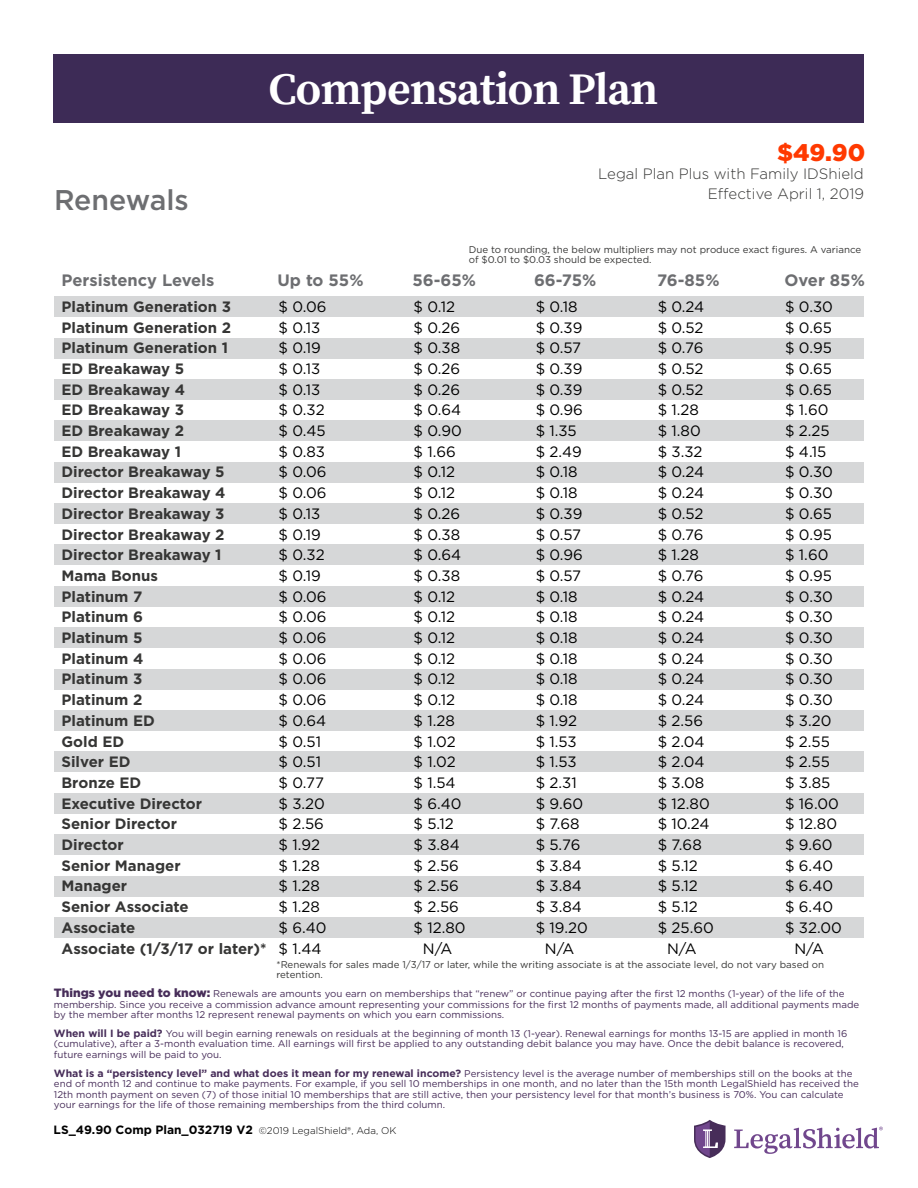
<style>
.page{position:relative;width:918px;height:1188px;background:#fff}
.page>*{position:absolute;margin:0;border:0;box-sizing:border-box;transform-origin:0 0}
.t1{font:700 45px "Source Serif Pro";letter-spacing:-.02em;color:#fff}
.t2{font:500 28.5px "Gotham";color:#6d6e71}
.t3{font:900 24px "Gotham";color:#ff3900}
.t4{font:700 16.5px "Gotham";color:#6d6e71}
.t5{font:15px/20.7px "Gotham";color:#000}
.t6{font:700 15px/20.7px "Gotham";color:#363635}
.t7{font:300 15px "Gotham";color:#363635}
.t8{font:700 12px "Gotham";color:#000}
.t9{font:9.75px/10.5px "Gotham";color:#472d59}
.t10{font:9.75px/10.5px "Gotham";color:#363635}
.s1{font-weight:900;font-size:12px}
.s2{font-weight:700;font-size:10.5px}
.s3{font-weight:300;font-size:9.75px}
</style>
<div class="page">
<div style="left:54px;top:379px;width:810px;height:21px;background:#d6d7d8"></div>
<div style="left:54px;top:296px;width:810px;height:21px;background:#d6d7d8"></div>
<div style="left:54px;top:627px;width:810px;height:21px;background:#d6d7d8"></div>
<div style="left:54px;top:462px;width:810px;height:21px;background:#d6d7d8"></div>
<div style="left:54px;top:710px;width:810px;height:21px;background:#d6d7d8"></div>
<div style="left:54px;top:545px;width:810px;height:20px;background:#d6d7d8"></div>
<div style="left:54px;top:793px;width:810px;height:21px;background:#d6d7d8"></div>
<div style="left:54px;top:876px;width:810px;height:20px;background:#d6d7d8"></div>
<div style="left:54px;top:420px;width:810px;height:21px;background:#d6d7d8"></div>
<div style="left:54px;top:338px;width:810px;height:20px;background:#d6d7d8"></div>
<div style="left:54px;top:669px;width:810px;height:21px;background:#d6d7d8"></div>
<div style="left:54px;top:503px;width:810px;height:21px;background:#d6d7d8"></div>
<div style="left:54px;top:752px;width:810px;height:20px;background:#d6d7d8"></div>
<div style="left:54px;top:586px;width:810px;height:21px;background:#d6d7d8"></div>
<div style="left:54px;top:834px;width:810px;height:21px;background:#d6d7d8"></div>
<div style="left:54px;top:917px;width:810px;height:21px;background:#d6d7d8"></div>
<div style="left:54px;top:54px;width:810px;height:68px;background:#3d2b56"></div>
<svg style="left:694px;top:1120px;width:32px;height:38px"></svg>
<svg style="left:734px;top:1127px;width:149px;height:27px"></svg>
<h1 class="t1" style="left:269px;top:63px;width:391px">Compensation Plan</h1>
<h3 class="t3" style="left:777px;top:136px;width:90px">$49.90</h3>
<h2 class="t2" style="left:54px;top:181px;width:136px">Renewals</h2>
<h3 class="t7" style="left:598px;top:164px;width:267px">Legal Plan Plus with Family IDShield</h3>
<h3 class="t7" style="left:708px;top:185px;width:158px">Effective April 1, 2019</h3>
<p class="t10" style="left:469px;top:244px;width:394px">Due to rounding, the below multipliers may not produce exact figures. A variance of $0.01 to $0.03 should be expected.</p>
<h3 class="t4" style="left:61px;top:269px;width:155px">Persistency Levels</h3>
<h3 class="t4" style="left:278px;top:269px;width:88px">Up to 55%</h3>
<h3 class="t4" style="left:413px;top:269px;width:65px">56-65%</h3>
<h3 class="t4" style="left:534px;top:269px;width:64px">66-75%</h3>
<h3 class="t4" style="left:657px;top:269px;width:64px">76-85%</h3>
<h3 class="t4" style="left:785px;top:269px;width:82px">Over 85%</h3>
<p class="t6" style="left:61px;top:296px;width:207px">Platinum Generation 3<br>Platinum Generation 2<br>Platinum Generation 1<br>ED Breakaway 5<br>ED Breakaway 4<br>ED Breakaway 3<br>ED Breakaway 2<br>ED Breakaway 1<br>Director Breakaway 5<br>Director Breakaway 4<br>Director Breakaway 3<br>Director Breakaway 2<br>Director Breakaway 1<br>Mama Bonus<br>Platinum 7<br>Platinum 6<br>Platinum 5<br>Platinum 4<br>Platinum 3<br>Platinum 2<br>Platinum ED<br>Gold ED<br>Silver ED<br>Bronze ED<br>Executive Director<br>Senior Director<br>Director<br>Senior Manager<br>Manager<br>Senior Associate<br>Associate<br>Associate (1/3/17 or later)*</p>
<h3 class="t5" style="left:279px;top:296px;width:50px">$ 0.06 $ 0.13 $ 0.19 $ 0.13 $ 0.13 $ 0.32 $ 0.45 $ 0.83 $ 0.06 $ 0.06 $ 0.13 $ 0.19 $ 0.32 $ 0.19 $ 0.06 $ 0.06 $ 0.06 $ 0.06 $ 0.06 $ 0.06 $ 0.64 $ 0.51 $ 0.51 $ 0.77 $ 3.20 $ 2.56 $ 1.92 $ 1.28 $ 1.28 $ 1.28 $ 6.40 $ 1.44</h3>
<h3 class="t5" style="left:414px;top:296px;width:54px">$ 0.12 $ 0.26 $ 0.38 $ 0.26 $ 0.26 $ 0.64 $ 0.90 $ 1.66 $ 0.12 $ 0.12 $ 0.26 $ 0.38 $ 0.64 $ 0.38 $ 0.12 $ 0.12 $ 0.12 $ 0.12 $ 0.12 $ 0.12 $ 1.28 $ 1.02 $ 1.02 $ 1.54 $ 6.40 $ 5.12 $ 3.84 $ 2.56 $ 2.56 $ 2.56 $ 12.80</h3>
<h3 class="t5" style="left:536px;top:296px;width:54px">$ 0.18 $ 0.39 $ 0.57 $ 0.39 $ 0.39 $ 0.96 $ 1.35 $ 2.49 $ 0.18 $ 0.18 $ 0.39 $ 0.57 $ 0.96 $ 0.57 $ 0.18 $ 0.18 $ 0.18 $ 0.18 $ 0.18 $ 0.18 $ 1.92 $ 1.53 $ 1.53 $ 2.31 $ 9.60 $ 7.68 $ 5.76 $ 3.84 $ 3.84 $ 3.84 $ 19.20</h3>
<h3 class="t5" style="left:658px;top:296px;width:58px">$ 0.24 $ 0.52 $ 0.76 $ 0.52 $ 0.52 $ 1.28<br>$ 1.80 $ 3.32 $ 0.24 $ 0.24 $ 0.52 $ 0.76 $ 1.28<br>$ 0.76 $ 0.24 $ 0.24 $ 0.24 $ 0.24 $ 0.24 $ 0.24 $ 2.56 $ 2.04 $ 2.04 $ 3.08 $ 12.80 $ 10.24 $ 7.68 $ 5.12<br>$ 5.12<br>$ 5.12<br>$ 25.60</h3>
<h3 class="t5" style="left:785px;top:296px;width:58px">$ 0.30 $ 0.65 $ 0.95 $ 0.65 $ 0.65 $ 1.60<br>$ 2.25 $ 4.15<br>$ 0.30 $ 0.30 $ 0.65 $ 0.95 $ 1.60<br>$ 0.95 $ 0.30 $ 0.30 $ 0.30 $ 0.30 $ 0.30 $ 0.30 $ 3.20 $ 2.55 $ 2.55 $ 3.85 $ 16.00 $ 12.80 $ 9.60 $ 6.40 $ 6.40 $ 6.40 $ 32.00</h3>
<h3 class="t5" style="left:423px;top:938px;width:31px">N/A</h3>
<h3 class="t5" style="left:545px;top:938px;width:31px">N/A</h3>
<h3 class="t5" style="left:667px;top:938px;width:31px">N/A</h3>
<h3 class="t5" style="left:794px;top:938px;width:31px">N/A</h3>
<p class="t10" style="left:276px;top:959px;width:549px">*Renewals for sales made 1/3/17 or later, while the writing associate is at the associate level, do not vary based on retention.</p>
<p class="t9" style="left:54px;top:988px;width:807px"><span class="s1">Things you need to know:</span> Renewals are amounts you earn on memberships that “renew” or continue paying after the first 12 months (1-year) of the life of the membership. Since you receive a commission advance amount representing your commissions for the first 12 months of payments made, all additional payments made by the member after months 12 represent renewal payments on which you earn commissions.</p>
<p class="t9" style="left:54px;top:1028px;width:795px"><span class="s2">When will I be paid?</span> You will begin earning renewals on residuals at the beginning of month 13 (1-year). Renewal earnings for months 13-15 are applied in month 16 (cumulative), after a 3-month evaluation time. All earnings will first be applied to any outstanding debit balance you may have. Once the debit balance is recovered, future earnings will be paid to you.</p>
<p class="t9" style="left:54px;top:1068px;width:806px"><span class="s2">What is a “persistency level” and what does it mean for my renewal income?</span> Persistency level is the average number of memberships still on the books at the end of month 12 and continue to make payments. For example, if you sell 10 memberships in one month, and no later than the 15th month LegalShield has received the 12th month payment on seven (7) of those initial 10 memberships that are still active, then your persistency level for that month’s business is 70%. You can calculate your earnings for the life of those remaining memberships from the third column.</p>
<p class="t8" style="left:54px;top:1122px;width:344px">LS_49.90 Comp Plan_032719 V2 <span class="s3">©2019 LegalShield®, Ada, OK</span></p>
</div>
